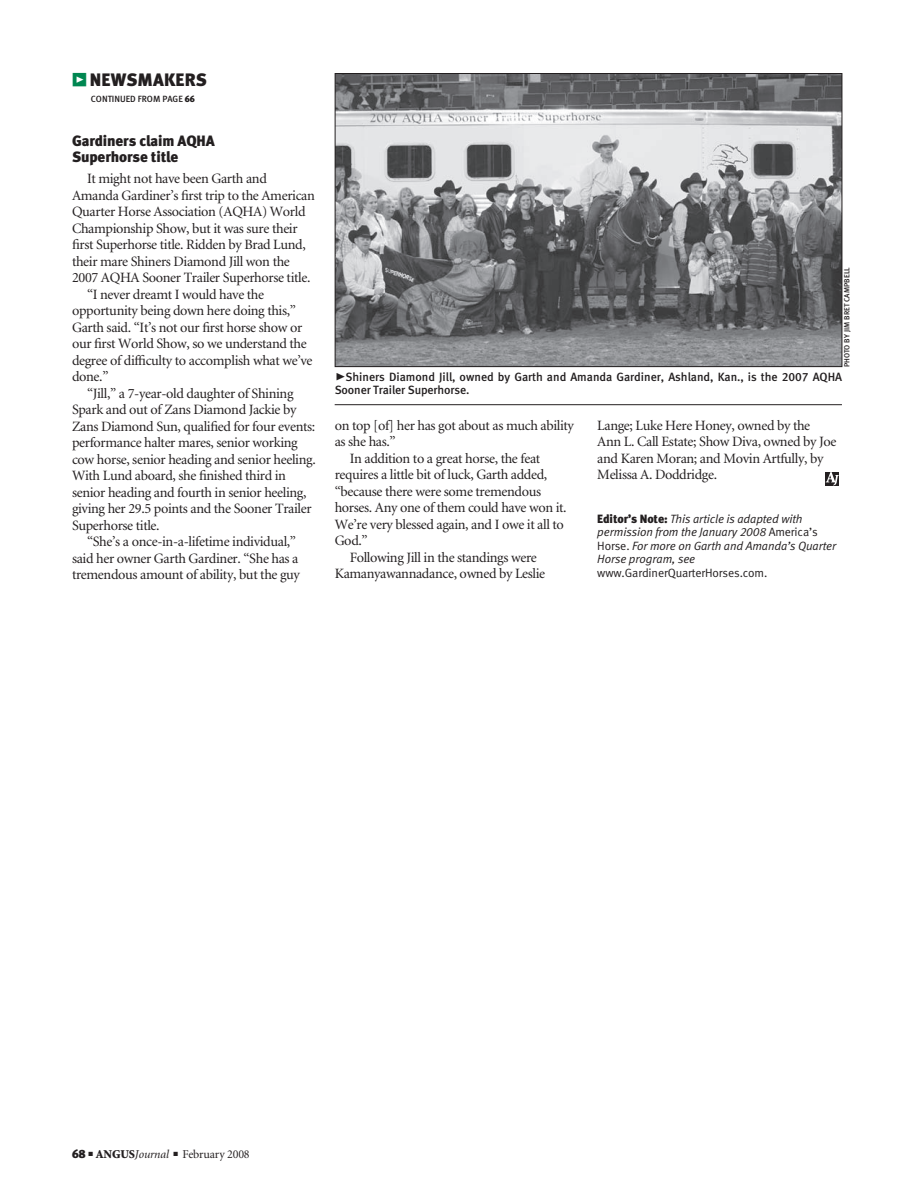
<style>
.page{position:relative;width:914px;height:1204px;background:#fff}
.page>*{position:absolute;margin:0;border:0;box-sizing:border-box;transform-origin:0 0}
.t1{font:18px "Meta Black LF";letter-spacing:.01em;color:#231f20}
.t2{font:15px/16.5px "Meta Black LF";letter-spacing:-.01em;color:#231f20}
.t3{font:14.25px/16.5px "Minion";letter-spacing:-.025em;color:#231f20}
.t4{font:italic 12px/13.5px "Meta Normal LF";letter-spacing:-.01em;color:#231f20}
.t5{font:12px/13.5px "Meta Medium LF";color:#231f20}
.t6{font:12px "Minion";letter-spacing:-.015em;color:#231f20}
.t7{font:9px "Meta Medium LF";color:#231f20}
.t8{font:7.5px "Meta Medium LF";color:#231f20}
.s1{font-family:"Meta Black Expert";color:#008751}
.s2{font-family:"Meta Black LF"}
.s3{font-family:"Meta Black Caps Expert";font-size:21px}
.s4{font-family:"Meta Black LF";font-style:normal}
.s5{font-style:normal}
.s6{font-weight:900}
.s7{font-style:italic}
</style>
<div class="page">
<svg style="left:825px;top:485px;width:14px;height:1px"></svg>
<svg style="left:825px;top:472px;width:14px;height:13px"></svg>
<img style="left:337px;top:75px;width:503px;height:290px">
<div style="left:335px;top:73px;width:507px;height:294px;border:1px solid #231f20"></div>
<hr style="left:334px;top:404px;width:508px;height:1px;background:#231f20">
<p class="t1" style="left:72px;top:69px;width:136px"><span class="s1">z</span> newsmakers</p>
<p class="t7" style="left:91px;top:94px;width:106px">CONTINUED FROM PAGE <span class="s2">66</span></p>
<p class="t2" style="left:72px;top:132px;width:144px">Gardiners claim AQHA<br>Superhorse title</p>
<p class="t3" style="left:87px;top:171px;width:181px">It might not have been Garth and</p>
<p class="t3" style="left:72px;top:187px;width:244px">Amanda Gardiner’s first trip to the American</p>
<p class="t3" style="left:72px;top:204px;width:235px">Quarter Horse Association (AQHA) World</p>
<p class="t3" style="left:72px;top:220px;width:227px">Championship Show, but it was sure their</p>
<p class="t3" style="left:72px;top:237px;width:235px">first Superhorse title. Ridden by Brad Lund,</p>
<p class="t3" style="left:72px;top:253px;width:219px">their mare Shiners Diamond Jill won the</p>
<p class="t3" style="left:72px;top:270px;width:240px">2007 AQHA Sooner Trailer Superhorse title.</p>
<p class="t3" style="left:87px;top:286px;width:179px">“I never dreamt I would have the</p>
<p class="t3" style="left:72px;top:303px;width:225px">opportunity being down here doing this,”</p>
<p class="t3" style="left:72px;top:319px;width:232px">Garth said. “It’s not our first horse show or</p>
<p class="t3" style="left:72px;top:336px;width:236px">our first World Show, so we understand the</p>
<p class="t3" style="left:72px;top:352px;width:242px">degree of difficulty to accomplish what we’ve</p>
<p class="t3" style="left:72px;top:369px;width:38px">done.”</p>
<p class="t3" style="left:87px;top:385px;width:208px">“Jill,” a 7-year-old daughter of Shining</p>
<p class="t3" style="left:72px;top:402px;width:226px">Spark and out of Zans Diamond Jackie by</p>
<p class="t3" style="left:72px;top:418px;width:245px">Zans Diamond Sun, qualified for four events:</p>
<p class="t3" style="left:72px;top:435px;width:227px">performance halter mares, senior working</p>
<p class="t3" style="left:72px;top:451px;width:245px">cow horse, senior heading and senior heeling.</p>
<p class="t3" style="left:72px;top:468px;width:215px">With Lund aboard, she finished third in</p>
<p class="t3" style="left:72px;top:484px;width:236px">senior heading and fourth in senior heeling,</p>
<p class="t3" style="left:72px;top:501px;width:241px">giving her 29.5 points and the Sooner Trailer</p>
<p class="t3" style="left:72px;top:517px;width:89px">Superhorse title.</p>
<p class="t3" style="left:87px;top:534px;width:210px">“She’s a once-in-a-lifetime individual,”</p>
<p class="t3" style="left:72px;top:550px;width:228px">said her owner Garth Gardiner. “She has a</p>
<p class="t3" style="left:72px;top:567px;width:229px">tremendous amount of ability, but the guy</p>
<p class="t8" style="left:842px;top:367px;width:102px;rotate:-90deg">photo by jim bret campBell</p>
<p class="t5" style="left:334px;top:369px;width:509px"><span class="s3">@</span>Shiners Diamond Jill, owned by Garth and Amanda Gardiner, Ashland, Kan., is the 2007 AQHA<br>Sooner Trailer Superhorse.</p>
<p class="t3" style="left:334px;top:417px;width:241px">on top [of] her has got about as much ability</p>
<p class="t3" style="left:334px;top:434px;width:63px">as she has.”</p>
<p class="t3" style="left:349px;top:450px;width:192px">In addition to a great horse, the feat</p>
<p class="t3" style="left:334px;top:467px;width:214px">requires a little bit of luck, Garth added,</p>
<p class="t3" style="left:334px;top:483px;width:208px">“because there were some tremendous</p>
<p class="t3" style="left:334px;top:500px;width:233px">horses. Any one of them could have won it.</p>
<p class="t3" style="left:334px;top:516px;width:231px">We’re very blessed again, and I owe it all to</p>
<p class="t3" style="left:334px;top:533px;width:35px">God.”</p>
<p class="t3" style="left:349px;top:549px;width:189px">Following Jill in the standings were</p>
<p class="t3" style="left:334px;top:566px;width:212px">Kamanyawannadance, owned by Leslie</p>
<p class="t3" style="left:597px;top:417px;width:240px">Lange; Luke Here Honey, owned by the Ann L. Call Estate; Show Diva, owned by Joe and Karen Moran; and Movin Artfully, by Melissa A. Doddridge.</p>
<p class="t4" style="left:597px;top:512px;width:240px"><span class="s4">Editor’s Note:</span> This article is adapted with permission from the January 2008 <span class="s5">America’s Horse.</span> For more on Garth and Amanda’s Quarter Horse program, see <span class="s5">www.GardinerQuarterHorses.com.</span></p>
<p class="t6" style="left:72px;top:1148px;width:179px"><span class="s2">68</span> ■ <span class="s6">ANGUS</span><span class="s7">Journal</span> ■ February 2008</p>
</div>
